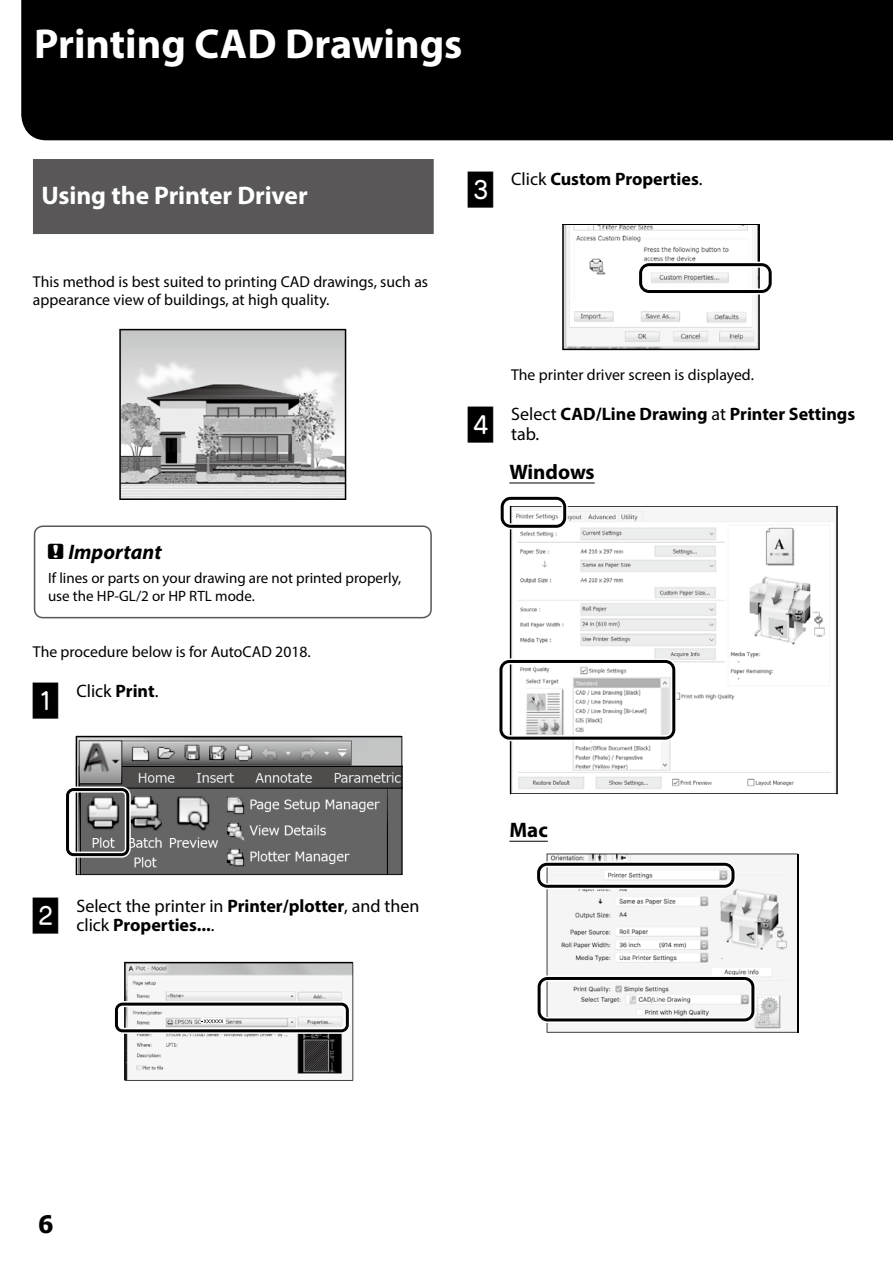
<style>
.page{position:relative;width:893px;height:1263px;background:#fff}
.page>*{position:absolute;margin:0;border:0;box-sizing:border-box;transform-origin:0 0}
.t1{font:700 42px "Myriad Pro";color:#fff}
.t2{font:36px "JNB3 TP";color:#000}
.t3{font:700 25.5px "Myriad Pro";letter-spacing:-.005em;color:#fff}
.t4{font:700 24px "Tahoma";color:#000}
.t5{font:italic 700 21px "Myriad Pro";color:#000}
.t6{font:700 21px "Myriad Pro";color:#000}
.t7{font:18px/19.5px "Myriad Pro";color:#000}
.t8{font:700 18px/19.5px "Myriad Pro";color:#000}
.t9{font:15.75px/18px "Myriad Pro";color:#000}
.t10{font:15px/18px "Myriad Pro";color:#000}
.s1{font-family:"TP Publication Group Icons 3 AA";font-weight:400;font-style:normal}
.s2{font-weight:700}
.s3{font-weight:400}
</style>
<div class="page">
<div style="left:21px;top:0;width:872px;height:140px;background:#000"></div>
<div style="left:33px;top:159px;width:401px;height:75px;background:#595757"></div>
<svg style="left:119px;top:329px;width:227px;height:171px"></svg>
<div style="left:34px;top:525px;width:398px;height:93px;border:2px solid #595757;border-radius:9px"></div>
<svg style="left:76px;top:736px;width:326px;height:139px;fill:#666565"></svg>
<svg style="left:66px;top:786px;width:65px;height:72px"></svg>
<svg style="left:114px;top:962px;width:239px;height:119px"></svg>
<hr style="left:509px;top:482px;width:86px;height:1px;background:#000">
<hr style="left:509px;top:841px;width:39px;height:1px;background:#000">
<svg style="left:562px;top:224px;width:210px;height:126px"></svg>
<img style="left:511px;top:511px;width:325px;height:282px">
<hr style="left:510px;top:506px;width:327px;height:1px;background:#000">
<hr style="left:510px;top:793px;width:327px;height:1px;background:#000">
<hr style="left:836px;top:506px;width:2px;height:288px;background:#000">
<hr style="left:510px;top:506px;width:1px;height:288px;background:#000">
<svg style="left:499px;top:658px;width:178px;height:83px"></svg>
<svg style="left:500px;top:496px;width:68px;height:33px"></svg>
<svg style="left:815px;top:615px;width:8px;height:9px"></svg>
<svg style="left:537px;top:853px;width:261px;height:179px"></svg>
<h1 class="t1" style="left:34px;top:17px;width:430px">Printing CAD Drawings</h1>
<h3 class="t3" style="left:41px;top:179px;width:268px">Using the Printer Driver</h3>
<p class="t9" style="left:33px;top:272px;width:397px">This method is best suited to printing CAD drawings, such as appearance view of buildings, at high quality.</p>
<h3 class="t5" style="left:48px;top:538px;width:115px"><span class="s1">c</span> Important</h3>
<p class="t10" style="left:48px;top:569px;width:355px">If lines or parts on your drawing are not printed properly, use the HP-GL/2 or HP RTL mode.</p>
<p class="t9" style="left:33px;top:642px;width:279px">The procedure below is for AutoCAD 2018.</p>
<h2 class="t2" style="left:33px;top:683px;width:30px">A</h2>
<p class="t7" style="left:76px;top:681px;width:84px">Click <span class="s2">Print</span>.</p>
<h2 class="t2" style="left:468px;top:171px;width:30px">C</h2>
<p class="t8" style="left:511px;top:169px;width:193px"><span class="s3">Click</span> Custom Properties<span class="s3">.</span></p>
<p class="t9" style="left:511px;top:366px;width:244px">The printer driver screen is displayed.</p>
<h2 class="t2" style="left:468px;top:406px;width:30px">D</h2>
<p class="t8" style="left:511px;top:404px;width:346px"><span class="s3">Select</span> CAD/Line Drawing <span class="s3">at</span> Printer Settings <span class="s3">tab.</span></p>
<h3 class="t6" style="left:509px;top:458px;width:87px">Windows</h3>
<h2 class="t2" style="left:33px;top:897px;width:30px">B</h2>
<p class="t7" style="left:76px;top:895px;width:345px">Select the printer in <span class="s2">Printer/plotter</span>, and then click <span class="s2">Properties...</span>.</p>
<h3 class="t6" style="left:509px;top:817px;width:40px">Mac</h3>
<h3 class="t4" style="left:38px;top:1207px;width:17px">6</h3>
</div>
